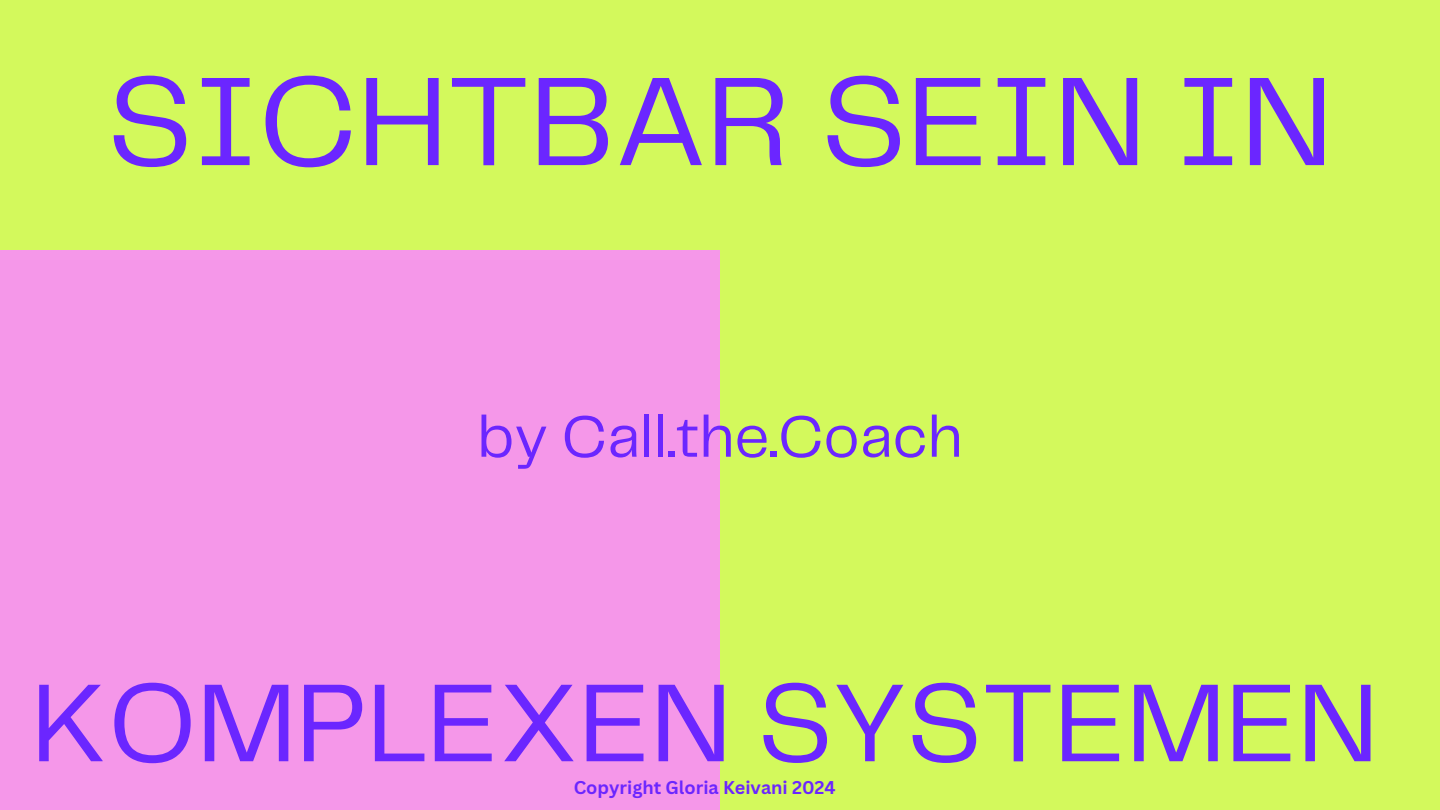
<style>
.page{position:relative;width:1440px;height:810px;background:#d3f95c}
.page>*{position:absolute;margin:0;border:0;box-sizing:border-box;transform-origin:0 0}
.t1{font:131px "Telegraf";color:#6b26ff}
.t2{font:115px "Telegraf";color:#6b26ff}
.t3{font:60.2px "Telegraf";color:#6b26ff}
.t4{font:700 18px "Canva Sans";color:#6b26ff}
</style>
<div class="page">
<div style="left:0;top:250px;width:720px;height:560px;background:#f597e9"></div>
<h1 class="t1" style="left:107px;top:66px;width:1228px">SICHTBAR SEIN IN</h1>
<h2 class="t3" style="left:477px;top:411px;width:487px">by Call.the.Coach</h2>
<h3 class="t2" style="left:31px;top:674px;width:1349px">KOMPLEXEN SYSTEMEN</h3>
<p class="t4" style="left:574px;top:774px;width:264px">Copyright Gloria Keivani 2024</p>
</div>
